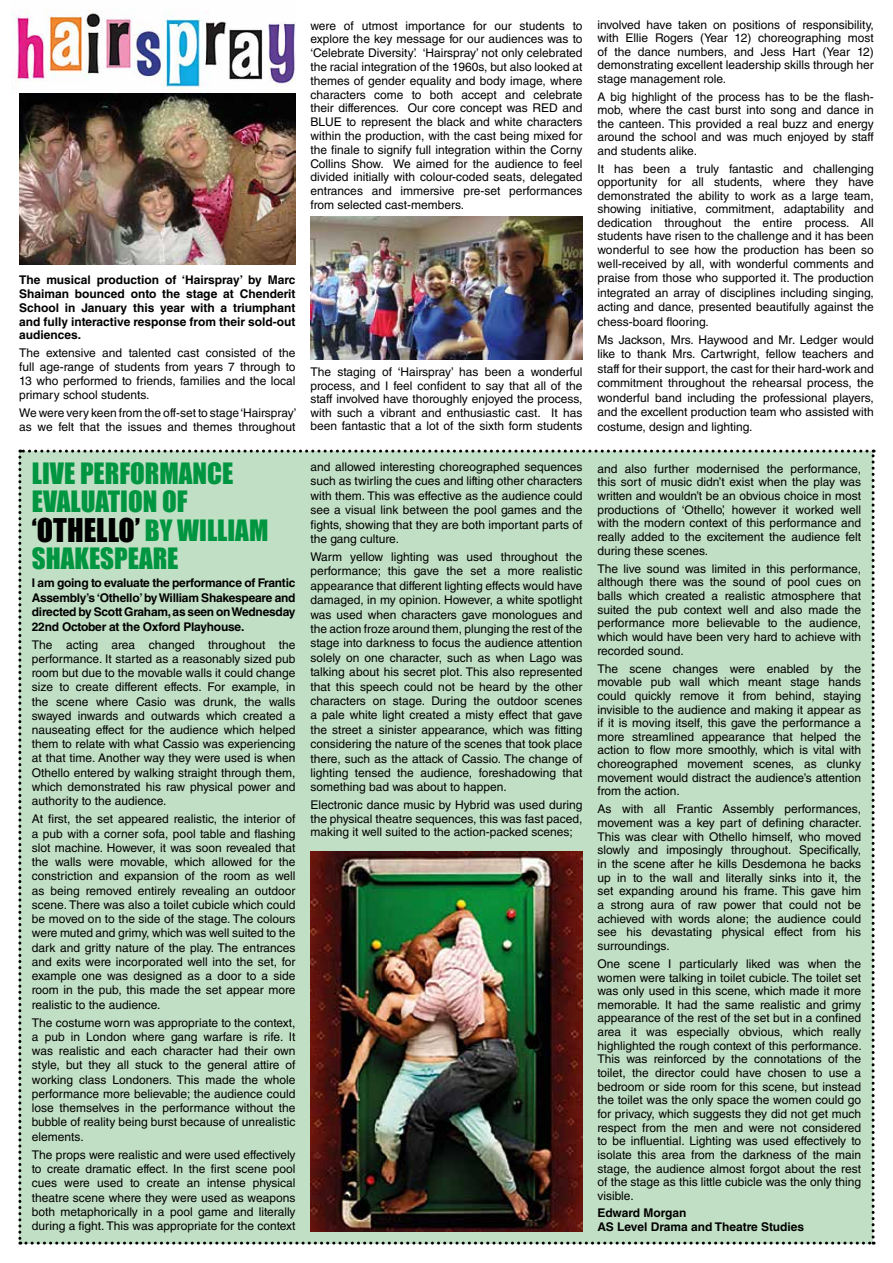
<style>
.page{position:relative;width:893px;height:1263px;background:#fff}
.page>*{position:absolute;margin:0;border:0;box-sizing:border-box;transform-origin:0 0}
.t1{font:30px "Impact";color:#000}
.t2{font:27px/28.5px "Impact";color:#009641}
.t3{font:12px/13.6px "Helvetica LT Std";color:#000;text-align:justify}
.t4{font:700 12px/13.8px "Helvetica LT Std";color:#000;text-align:justify}
.s1{font-size:27px;color:#009641}
</style>
<div class="page">
<div style="left:18px;top:450px;width:857px;height:794px;background:#c1dfc4"></div>
<img style="left:310px;top:851px;width:273px;height:380px">
<img style="left:310px;top:217px;width:273px;height:142px">
<img style="left:12px;top:10px;width:284px;height:84px">
<img style="left:19px;top:94px;width:276px;height:170px">
<p class="t4" style="left:19px;top:273px;width:278px">The musical production of ‘Hairspray’ by Marc Shaiman bounced onto the stage at Chenderit School in January this year with a triumphant and fully interactive response from their sold-out audiences.</p>
<p class="t3" style="left:19px;top:346px;width:278px">The extensive and talented cast consisted of the full age-range of students from years 7 through to 13 who performed to friends, families and the local primary school students.</p>
<p class="t3" style="left:19px;top:406px;width:279px">We were very keen from the off-set to stage ‘Hairspray’ as we felt that the issues and themes throughout</p>
<h2 class="t2" style="left:32px;top:459px;width:203px">LIVE PERFORMANCE<br>EVALUATION OF</h2>
<h1 class="t1" style="left:32px;top:511px;width:238px">‘OTHELLO’ <span class="s1">BY WILLIAM</span></h1>
<h2 class="t2" style="left:32px;top:544px;width:148px">SHAKESPEARE</h2>
<p class="t4" style="left:32px;top:576px;width:265px;line-height:14.4px">I am going to evaluate the performance of Frantic Assembly’s ‘Othello’ by William Shakespeare and directed by Scott Graham, as seen on Wednesday 22nd October at the Oxford Playhouse.</p>
<p class="t3" style="left:32px;top:637px;width:265px;line-height:14.2px">The acting area changed throughout the performance. It started as a reasonably sized pub room but due to the movable walls it could change size to create different effects. For example, in the scene where Casio was drunk, the walls swayed inwards and outwards which created a nauseating effect for the audience which helped them to relate with what Cassio was experiencing at that time. Another way they were used is when Othello entered by walking straight through them, which demonstrated his raw physical power and authority to the audience.</p>
<p class="t3" style="left:32px;top:812px;width:265px;line-height:14.2px">At first, the set appeared realistic, the interior of a pub with a corner sofa, pool table and flashing slot machine. However, it was soon revealed that the walls were movable, which allowed for the constriction and expansion of the room as well as being removed entirely revealing an outdoor scene. There was also a toilet cubicle which could be moved on to the side of the stage. The colours were muted and grimy, which was well suited to the dark and gritty nature of the play. The entrances and exits were incorporated well into the set, for example one was designed as a door to a side room in the pub, this made the set appear more realistic to the audience.</p>
<p class="t3" style="left:32px;top:1015px;width:265px;line-height:14.2px">The costume worn was appropriate to the context, a pub in London where gang warfare is rife. It was realistic and each character had their own style, but they all stuck to the general attire of working class Londoners. This made the whole performance more believable; the audience could lose themselves in the performance without the bubble of reality being burst because of unrealistic elements.</p>
<p class="t3" style="left:32px;top:1147px;width:265px;line-height:14.2px">The props were realistic and were used effectively to create dramatic effect. In the first scene pool cues were used to create an intense physical theatre scene where they were used as weapons both metaphorically in a pool game and literally during a fight. This was appropriate for the context</p>
<p class="t3" style="left:310px;top:18px;width:274px">were of utmost importance for our students to explore the key message for our audiences was to ‘Celebrate Diversity’. ‘Hairspray’ not only celebrated the racial integration of the 1960s, but also looked at themes of gender equality and body image, where characters come to both accept and celebrate their differences. Our core concept was RED and BLUE to represent the black and white characters within the production, with the cast being mixed for the finale to signify full integration within the Corny Collins Show. We aimed for the audience to feel divided initially with colour-coded seats, delegated entrances and immersive pre-set performances from selected cast-members.</p>
<p class="t3" style="left:310px;top:365px;width:274px">The staging of ‘Hairspray’ has been a wonderful process, and I feel confident to say that all of the staff involved have thoroughly enjoyed the process, with such a vibrant and enthusiastic cast. It has been fantastic that a lot of the sixth form students</p>
<p class="t3" style="left:310px;top:460px;width:274px;line-height:14.4px">and allowed interesting choreographed sequences such as twirling the cues and lifting other characters with them. This was effective as the audience could see a visual link between the pool games and the fights, showing that they are both important parts of the gang culture.</p>
<p class="t3" style="left:310px;top:550px;width:274px;line-height:14.4px">Warm yellow lighting was used throughout the performance; this gave the set a more realistic appearance that different lighting effects would have damaged, in my opinion. However, a white spotlight was used when characters gave monologues and the action froze around them, plunging the rest of the stage into darkness to focus the audience attention solely on one character, such as when Lago was talking about his secret plot. This also represented that this speech could not be heard by the other characters on stage. During the outdoor scenes a pale white light created a misty effect that gave the street a sinister appearance, which was fitting considering the nature of the scenes that took place there, such as the attack of Cassio. The change of lighting tensed the audience, foreshadowing that something bad was about to happen.</p>
<p class="t3" style="left:310px;top:798px;width:274px">Electronic dance music by Hybrid was used during the physical theatre sequences, this was fast paced, making it well suited to the action-packed scenes;</p>
<p class="t3" style="left:597px;top:18px;width:278px">involved have taken on positions of responsibility, with Ellie Rogers (Year 12) choreographing most of the dance numbers, and Jess Hart (Year 12) demonstrating excellent leadership skills through her stage management role.</p>
<p class="t3" style="left:597px;top:90px;width:278px">A big highlight of the process has to be the flash&shy;mob, where the cast burst into song and dance in the canteen. This provided a real buzz and energy around the school and was much enjoyed by staff and students alike.</p>
<p class="t3" style="left:597px;top:161px;width:278px">It has been a truly fantastic and challenging opportunity for all students, where they have demonstrated the ability to work as a large team, showing initiative, commitment, adaptability and dedication throughout the entire process. All students have risen to the challenge and it has been wonderful to see how the production has been so well-received by all, with wonderful comments and praise from those who supported it. The production integrated an array of disciplines including singing, acting and dance, presented beautifully against the chess-board flooring.</p>
<p class="t3" style="left:597px;top:332px;width:278px;line-height:14.5px">Ms Jackson, Mrs. Haywood and Mr. Ledger would like to thank Mrs. Cartwright, fellow teachers and staff for their support, the cast for their hard-work and commitment throughout the rehearsal process, the wonderful band including the professional players, and the excellent production team who assisted with costume, design and lighting.</p>
<p class="t3" style="left:597px;top:462px;width:265px">and also further modernised the performance, this sort of music didn’t exist when the play was written and wouldn’t be an obvious choice in most productions of ‘Othello’, however it worked well with the modern context of this performance and really added to the excitement the audience felt during these scenes.</p>
<p class="t3" style="left:597px;top:562px;width:265px">The live sound was limited in this performance, although there was the sound of pool cues on balls which created a realistic atmosphere that suited the pub context well and also made the performance more believable to the audience, which would have been very hard to achieve with recorded sound.</p>
<p class="t3" style="left:597px;top:661px;width:265px">The scene changes were enabled by the movable pub wall which meant stage hands could quickly remove it from behind, staying invisible to the audience and making it appear as if it is moving itself, this gave the performance a more streamlined appearance that helped the action to flow more smoothly, which is vital with choreographed movement scenes, as clunky movement would distract the audience’s attention from the action.</p>
<p class="t3" style="left:597px;top:802px;width:266px">As with all Frantic Assembly performances, movement was a key part of defining character.<br>This was clear with Othello himself, who moved slowly and imposingly throughout. Specifically, in the scene after he kills Desdemona he backs up in to the wall and literally sinks into it, the set expanding around his frame. This gave him a strong aura of raw power that could not be achieved with words alone; the audience could see his devastating physical effect from his surroundings.</p>
<p class="t3" style="left:597px;top:957px;width:266px">One scene I particularly liked was when the women were talking in toilet cubicle. The toilet set was only used in this scene, which made it more memorable. It had the same realistic and grimy appearance of the rest of the set but in a confined area it was especially obvious, which really highlighted the rough context of this performance.<br>This was reinforced by the connotations of the toilet, the director could have chosen to use a bedroom or side room for this scene, but instead the toilet was the only space the women could go for privacy, which suggests they did not get much respect from the men and were not considered to be influential. Lighting was used effectively to isolate this area from the darkness of the main stage, the audience almost forgot about the rest of the stage as this little cubicle was the only thing visible.</p>
<p class="t4" style="left:597px;top:1206px;width:208px">Edward Morgan<br>AS Level Drama and Theatre Studies</p>
</div>
